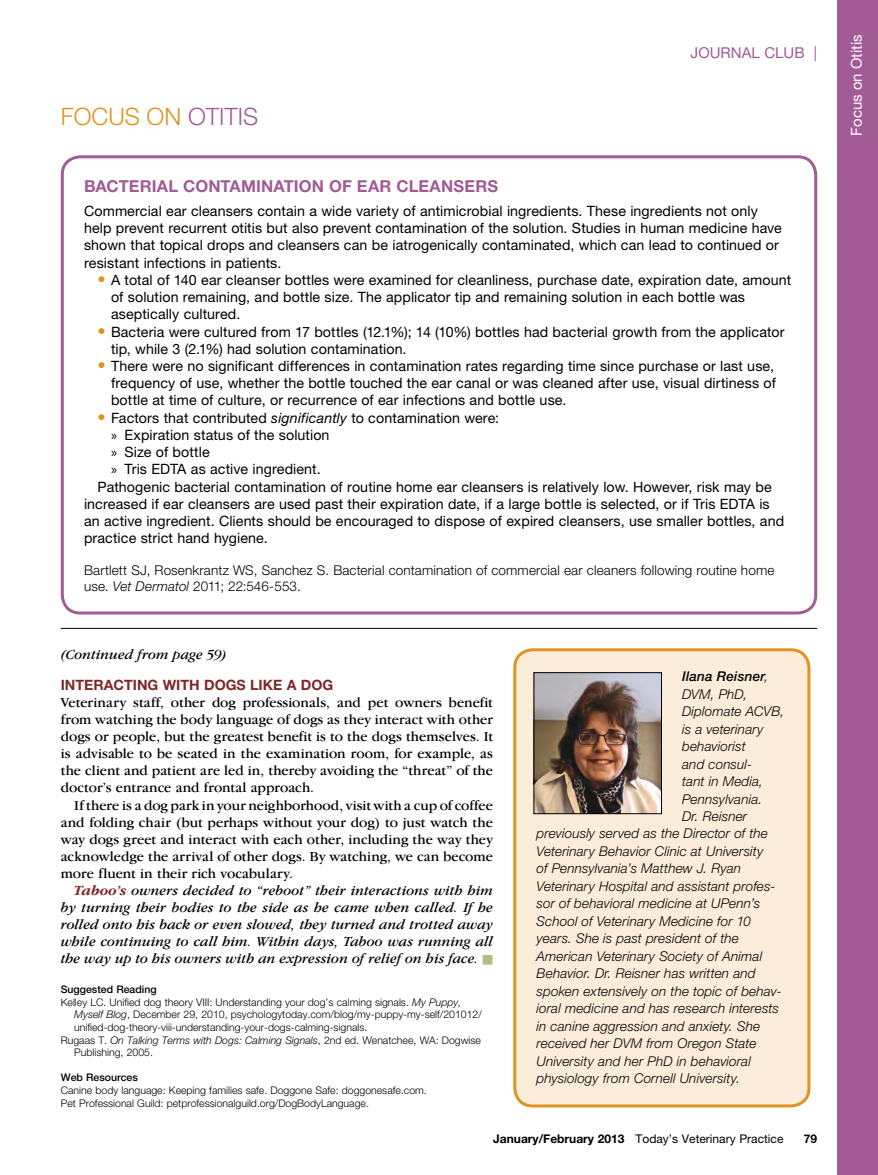
<style>
.page{position:relative;width:878px;height:1175px;background:#fff}
.page>*{position:absolute;margin:0;border:0;box-sizing:border-box;transform-origin:0 0}
.t1{font:300 24px "Helvetica Neue LT Std";color:#df941f}
.t2{font:700 16.5px "Helvetica Neue LT Std";letter-spacing:.005em;color:#a25b95}
.t3{font:15px "Helvetica Neue LT Std";color:#fff}
.t4{font:15px "Helvetica Neue LT Std";color:#a25b95}
.t5{font:14.25px/17.2px "Helvetica Neue LT Std";letter-spacing:.005em;color:#000}
.t6{font:14.25px "Garamond IT Cby BT";letter-spacing:.005em;color:#000}
.t7{font:italic 14.25px "Garamond IT Cby BT";color:#000}
.t8{font:700 14.25px/30.6px "Helvetica Neue LT Std";color:#7f2828}
.t9{font:italic 300 13.5px "Helvetica Neue LT Std";letter-spacing:.01em;color:#000}
.t10{font:300 13.5px/16.4px "Helvetica Neue LT Std";letter-spacing:.01em;color:#000}
.t11{font:italic 500 13.5px "Helvetica Neue LT Std";letter-spacing:.015em;color:#000}
.t12{font:12px "Helvetica Neue LT Std";color:#000}
.t13{font:700 12px "Helvetica Neue LT Std";color:#000}
.t14{font:300 10.5px/12.6px "Helvetica Neue LT Std";color:#000}
.t15{font:italic 300 10.5px "Helvetica Neue LT Std";color:#000}
.t16{font:500 10.5px "Helvetica Neue LT Std";color:#000}
.s1{color:#a25b95}
.s2{font-size:16.5px;color:#df941f}
.s3{font-style:italic}
.s4{font-family:"Myriad Pro"}
.s5{font-family:"Garamond IT Cby BT";font-weight:400;font-style:italic;color:#000}
.s6{font-weight:700;color:#7f2828}
.s7{color:#abc086}
.s8{font-style:normal}
.s9{font-weight:500}
.s10{font-weight:300}
.s11{font-weight:700}
</style>
<div class="page">
<div style="left:837px;top:0;width:41px;height:1174px;background:#a25b95"></div>
<div style="left:61px;top:155px;width:756px;height:459px;border:3px solid #a25b95;border-radius:18px"></div>
<hr style="left:61px;top:628px;width:756px;height:1px;background:#000">
<div style="left:514px;top:650px;width:294px;height:456px;background:#fbedd9;border-radius:18px"></div>
<div style="left:513px;top:648px;width:297px;height:459px;border:3px solid #df941f;border-radius:18px"></div>
<img style="left:535px;top:674px;width:124px;height:138px">
<div style="left:533px;top:672px;width:128px;height:142px;border:1px solid #000"></div>
<p class="t1" style="left:61px;top:108px;width:199px">FOCUS ON <span class="s1">OTITIS</span></p>
<p class="t4" style="left:690px;top:47px;width:128px">Journal Club |</p>
<p class="t3" style="left:850px;top:136px;width:103px;rotate:-90deg">Focus on otitis</p>
<p class="t2" style="left:84px;top:176px;width:415px">BACTERIAL CONTAMINATION OF EAR CLEANSERS</p>
<p class="t5" style="left:84px;top:203px;width:699px">Commercial ear cleansers contain a wide variety of antimicrobial ingredients. These ingredients not only help prevent recurrent otitis but also prevent contamination of the solution. Studies in human medicine have shown that topical drops and cleansers can be iatrogenically contaminated, which can lead to continued or resistant infections in patients.</p>
<p class="t5" style="left:111px;top:272px;width:681px;text-indent:-13px"><span class="s2">•</span> a total of 140 ear cleanser bottles were examined for cleanliness, purchase date, expiration date, amount of solution remaining, and bottle size. The applicator tip and remaining solution in each bottle was aseptically cultured.</p>
<p class="t5" style="left:111px;top:324px;width:675px;text-indent:-13px"><span class="s2">•</span> bacteria were cultured from 17 bottles (12.1%); 14 (10%) bottles had bacterial growth from the applicator tip, while 3 (2.1%) had solution contamination.</p>
<p class="t5" style="left:111px;top:359px;width:666px;text-indent:-13px"><span class="s2">•</span> There were no significant differences in contamination rates regarding time since purchase or last use, frequency of use, whether the bottle touched the ear canal or was cleaned after use, visual dirtiness of bottle at time of culture, or recurrence of ear infections and bottle use.</p>
<p class="t5" style="left:98px;top:410px;width:403px"><span class="s2">•</span> Factors that contributed <span class="s3">significantly</span> to contamination were:</p>
<p class="t5" style="left:111px;top:427px;width:220px"><span class="s4">»</span> Expiration status of the solution</p>
<p class="t5" style="left:111px;top:445px;width:100px"><span class="s4">»</span> Size of bottle</p>
<p class="t5" style="left:111px;top:462px;width:211px"><span class="s4">»</span> Tris EDTa as active ingredient.</p>
<p class="t5" style="left:97px;top:479px;width:675px">Pathogenic bacterial contamination of routine home ear cleansers is relatively low. However, risk may be</p>
<p class="t5" style="left:84px;top:496px;width:687px">increased if ear cleansers are used past their expiration date, if a large bottle is selected, or if Tris EDTa is</p>
<p class="t5" style="left:84px;top:514px;width:701px">an active ingredient. Clients should be encouraged to dispose of expired cleansers, use smaller bottles, and</p>
<p class="t5" style="left:84px;top:531px;width:185px">practice strict hand hygiene.</p>
<p class="t10" style="left:84px;top:563px;width:691px">Bartlett SJ, Rosenkrantz WS, Sanchez S. Bacterial contamination of commercial ear cleaners following routine home use. <span class="s3">Vet Dermatol</span> 2011; 22:546-553.</p>
<p class="t8" style="left:61px;top:639px;width:274px"><span class="s5">(Continued from page 59)<br></span>INTERACTING WITH DOGS LIKE A DOG</p>
<p class="t6" style="left:61px;top:697px;width:433px">Veterinary staff, other dog professionals, and pet owners benefit</p>
<p class="t6" style="left:61px;top:714px;width:433px">from watching the body language of dogs as they interact with other</p>
<p class="t6" style="left:61px;top:731px;width:433px">dogs or people, but the greatest benefit is to the dogs themselves. It</p>
<p class="t6" style="left:61px;top:748px;width:433px">is advisable to be seated in the examination room, for example, as</p>
<p class="t6" style="left:61px;top:765px;width:434px">the client and patient are led in, thereby avoiding the “threat” of the</p>
<p class="t6" style="left:61px;top:782px;width:255px">doctor’s entrance and frontal approach.</p>
<p class="t6" style="left:74px;top:799px;width:420px">If there is a dog park in your neighborhood, visit with a cup of coffee</p>
<p class="t6" style="left:61px;top:816px;width:433px">and folding chair (but perhaps without your dog) to just watch the</p>
<p class="t6" style="left:61px;top:833px;width:433px">way dogs greet and interact with each other, including the way they</p>
<p class="t6" style="left:61px;top:851px;width:433px">acknowledge the arrival of other dogs. By watching, we can become</p>
<p class="t6" style="left:61px;top:868px;width:233px">more fluent in their rich vocabulary.</p>
<p class="t7" style="left:74px;top:885px;width:420px"><span class="s6">Taboo’s</span> owners decided to “reboot” their interactions with him</p>
<p class="t7" style="left:61px;top:902px;width:433px">by turning their bodies to the side as he came when called. If he</p>
<p class="t7" style="left:61px;top:919px;width:434px">rolled onto his back or even slowed, they turned and trotted away</p>
<p class="t7" style="left:61px;top:936px;width:433px">while continuing to call him. Within days, Taboo was running all</p>
<p class="t7" style="left:61px;top:953px;width:434px">the way up to his owners with an expression of relief on his face. <span class="s7">■</span></p>
<p class="t16" style="left:61px;top:983px;width:97px">Suggested Reading</p>
<p class="t14" style="left:61px;top:996px;width:402px">Kelley LC. Unified dog theory VIII: Understanding your dog’s calming signals. <span class="s3">My Puppy,</span></p>
<p class="t14" style="left:74px;top:1009px;width:409px"><span class="s3">Myself Blog</span>, December 29, 2010, psychologytoday.com/blog/my-puppy-my-self/201012/</p>
<p class="t14" style="left:74px;top:1022px;width:295px">unified-dog-theory-viii-understanding-your-dogs-calming-signals.</p>
<p class="t15" style="left:61px;top:1036px;width:422px"><span class="s8">Rugaas T.</span> On Talking Terms with Dogs: Calming Signals<span class="s8">, 2nd ed. Wenatchee, WA: Dogwise</span></p>
<p class="t14" style="left:74px;top:1047px;width:80px">Publishing, 2005.</p>
<p class="t14" style="left:61px;top:1072px;width:367px"><span class="s9">Web Resources<br></span>Canine body language: Keeping families safe. Doggone Safe: doggonesafe.com.<br>Pet Professional Guild: petprofessionalguild.org/DogBodyLanguage.</p>
<p class="t11" style="left:682px;top:668px;width:87px">Ilana Reisner<span class="s10">,</span></p>
<p class="t9" style="left:682px;top:689px;width:67px">DVM, PhD,</p>
<p class="t9" style="left:682px;top:706px;width:104px">Diplomate ACVB,</p>
<p class="t9" style="left:682px;top:724px;width:83px">is a veterinary</p>
<p class="t9" style="left:682px;top:741px;width:65px">behaviorist</p>
<p class="t9" style="left:682px;top:759px;width:71px">and consul-</p>
<p class="t9" style="left:682px;top:776px;width:82px">tant in Media,</p>
<p class="t9" style="left:682px;top:794px;width:81px">Pennsylvania.</p>
<p class="t9" style="left:682px;top:811px;width:67px">Dr. Reisner</p>
<p class="t9" style="left:536px;top:828px;width:233px">previously served as the Director of the</p>
<p class="t9" style="left:536px;top:846px;width:228px">Veterinary Behavior Clinic at University</p>
<p class="t9" style="left:536px;top:863px;width:206px">of Pennsylvania’s Matthew J. Ryan</p>
<p class="t9" style="left:536px;top:881px;width:240px">Veterinary Hospital and assistant profes-</p>
<p class="t9" style="left:536px;top:898px;width:225px">sor of behavioral medicine at UPenn’s</p>
<p class="t9" style="left:536px;top:916px;width:216px">School of Veterinary Medicine for 10</p>
<p class="t9" style="left:536px;top:933px;width:204px">years. She is past president of the</p>
<p class="t9" style="left:536px;top:951px;width:227px">American Veterinary Society of Animal</p>
<p class="t9" style="left:536px;top:968px;width:220px">Behavior. Dr. Reisner has written and</p>
<p class="t9" style="left:536px;top:986px;width:247px">spoken extensively on the topic of behav-</p>
<p class="t9" style="left:536px;top:1003px;width:244px">ioral medicine and has research interests</p>
<p class="t9" style="left:536px;top:1021px;width:225px">in canine aggression and anxiety. She</p>
<p class="t9" style="left:536px;top:1038px;width:221px">received her DVM from Oregon State</p>
<p class="t9" style="left:536px;top:1056px;width:216px">University and her PhD in behavioral</p>
<p class="t9" style="left:536px;top:1073px;width:205px">physiology from Cornell University.</p>
<p class="t12" style="left:493px;top:1134px;width:292px"><span class="s11">January/February 2013</span> Today’s Veterinary Practice</p>
<p class="t13" style="left:803px;top:1131px;width:15px">79</p>
</div>
